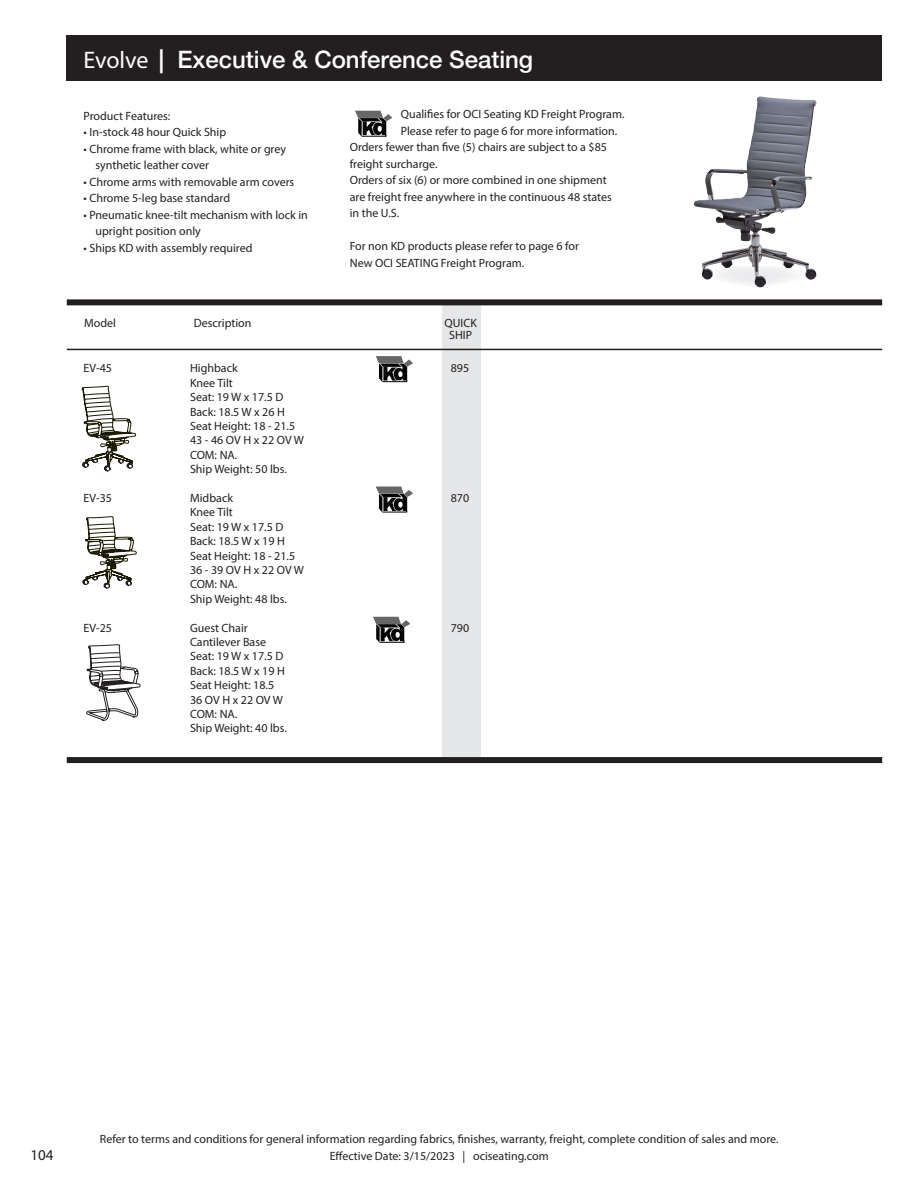
<style>
.page{position:relative;width:918px;height:1188px;background:#fff}
.page>*{position:absolute;margin:0;border:0;box-sizing:border-box;transform-origin:0 0}
.t1{font:500 24px "Helvetica Neue";color:#fff}
.t2{font:15px "Myriad Pro";color:#231f20}
.t3{font:12px/16.5px "Myriad Pro";color:#231f20}
.s1{font-family:"Myriad Pro";font-weight:400}
</style>
<div class="page">
<svg style="left:701px;top:266px;width:116px;height:22px"></svg>
<div style="left:67px;top:35px;width:815px;height:46px;background:#231f20"></div>
<div style="left:442px;top:302px;width:39px;height:460px;background:#e6e7e9"></div>
<div style="left:67px;top:757px;width:815px;height:6px;background:#231f20"></div>
<hr style="left:67px;top:349px;width:815px;height:1px;background:#231f20">
<img style="left:694px;top:97px;width:65px;height:144px">
<div style="left:67px;top:299px;width:815px;height:6px;background:#231f20"></div>
<svg style="left:376px;top:356px;width:37px;height:26px"></svg>
<svg style="left:376px;top:487px;width:37px;height:26px"></svg>
<svg style="left:355px;top:111px;width:37px;height:26px"></svg>
<svg style="left:373px;top:617px;width:37px;height:26px"></svg>
<svg style="left:86px;top:644px;width:55px;height:77px"></svg>
<svg style="left:82px;top:516px;width:55px;height:72px"></svg>
<svg style="left:82px;top:386px;width:54px;height:85px"></svg>
<p class="t1" style="left:84px;top:40px;width:451px"><span class="s1">Evolve</span> | Executive &amp; Conference Seating</p>
<p class="t3" style="left:84px;top:107px;width:88px">Product Features:</p>
<p class="t3" style="left:84px;top:124px;width:144px">• In-stock 48 hour Quick Ship</p>
<p class="t3" style="left:96px;top:140px;width:192px;text-indent:-12px">• Chrome frame with black, white or grey synthetic leather cover</p>
<p class="t3" style="left:84px;top:173px;width:212px">• Chrome arms with removable arm covers</p>
<p class="t3" style="left:84px;top:190px;width:148px">• Chrome 5-leg base standard</p>
<p class="t3" style="left:96px;top:206px;width:214px;text-indent:-12px">• Pneumatic knee-tilt mechanism with lock in upright position only</p>
<p class="t3" style="left:84px;top:239px;width:171px">• Ships KD with assembly required</p>
<p class="t3" style="left:401px;top:106px;width:225px">Qualifies for OCI Seating KD Freight Program.<br>Please refer to page 6 for more information.</p>
<p class="t3" style="left:350px;top:139px;width:259px">Orders fewer than five (5) chairs are subject to a $85</p>
<p class="t3" style="left:350px;top:155px;width:89px">freight surcharge.</p>
<p class="t3" style="left:350px;top:172px;width:258px">Orders of six (6) or more combined in one shipment</p>
<p class="t3" style="left:350px;top:188px;width:264px">are freight free anywhere in the continuous 48 states</p>
<p class="t3" style="left:350px;top:205px;width:51px">in the U.S.</p>
<p class="t3" style="left:350px;top:238px;width:231px">For non KD products please refer to page 6 for</p>
<p class="t3" style="left:350px;top:254px;width:176px">New OCI SEATING Freight Program.</p>
<p class="t3" style="left:84px;top:315px;width:33px">Model</p>
<p class="t3" style="left:194px;top:315px;width:59px">Description</p>
<p class="t3" style="left:445px;top:315px;width:34px">QUICK</p>
<p class="t3" style="left:449px;top:327px;width:24px">SHIP</p>
<p class="t3" style="left:84px;top:360px;width:30px">EV-45</p>
<p class="t3" style="left:190px;top:360px;width:49px">Highback</p>
<p class="t3" style="left:451px;top:360px;width:20px">895</p>
<p class="t3" style="left:190px;top:374px;width:44px">Knee Tilt</p>
<p class="t3" style="left:190px;top:389px;width:95px">Seat: 19 W x 17.5 D</p>
<p class="t3" style="left:190px;top:403px;width:96px">Back: 18.5 W x 26 H</p>
<p class="t3" style="left:190px;top:418px;width:107px">Seat Height: 18 - 21.5</p>
<p class="t3" style="left:190px;top:432px;width:115px">43 - 46 OV H x 22 OV W</p>
<p class="t3" style="left:190px;top:446px;width:49px">COM: NA.</p>
<p class="t3" style="left:190px;top:461px;width:98px">Ship Weight: 50 lbs.</p>
<p class="t3" style="left:84px;top:490px;width:30px">EV-35</p>
<p class="t3" style="left:190px;top:490px;width:44px">Midback</p>
<p class="t3" style="left:451px;top:490px;width:20px">870</p>
<p class="t3" style="left:190px;top:504px;width:44px">Knee Tilt</p>
<p class="t3" style="left:190px;top:518px;width:95px">Seat: 19 W x 17.5 D</p>
<p class="t3" style="left:190px;top:533px;width:96px">Back: 18.5 W x 19 H</p>
<p class="t3" style="left:190px;top:547px;width:107px">Seat Height: 18 - 21.5</p>
<p class="t3" style="left:190px;top:562px;width:115px">36 - 39 OV H x 22 OV W</p>
<p class="t3" style="left:190px;top:576px;width:49px">COM: NA.</p>
<p class="t3" style="left:190px;top:590px;width:98px">Ship Weight: 48 lbs.</p>
<p class="t3" style="left:84px;top:619px;width:30px">EV-25</p>
<p class="t3" style="left:190px;top:619px;width:59px">Guest Chair</p>
<p class="t3" style="left:451px;top:619px;width:20px">790</p>
<p class="t3" style="left:190px;top:634px;width:78px">Cantilever Base</p>
<p class="t3" style="left:190px;top:648px;width:95px">Seat: 19 W x 17.5 D</p>
<p class="t3" style="left:190px;top:662px;width:96px">Back: 18.5 W x 19 H</p>
<p class="t3" style="left:190px;top:677px;width:86px">Seat Height: 18.5</p>
<p class="t3" style="left:190px;top:691px;width:94px">36 OV H x 22 OV W</p>
<p class="t3" style="left:190px;top:706px;width:49px">COM: NA.</p>
<p class="t3" style="left:190px;top:720px;width:98px">Ship Weight: 40 lbs.</p>
<p class="t2" style="left:30px;top:1146px;width:25px">104</p>
<p class="t3" style="left:100px;top:1131px;width:680px;text-align:center">Refer to terms and conditions for general information regarding fabrics, finishes, warranty, freight, complete condition of sales and more.<br>Effective Date: 3/15/2023 | ociseating.com</p>
</div>
